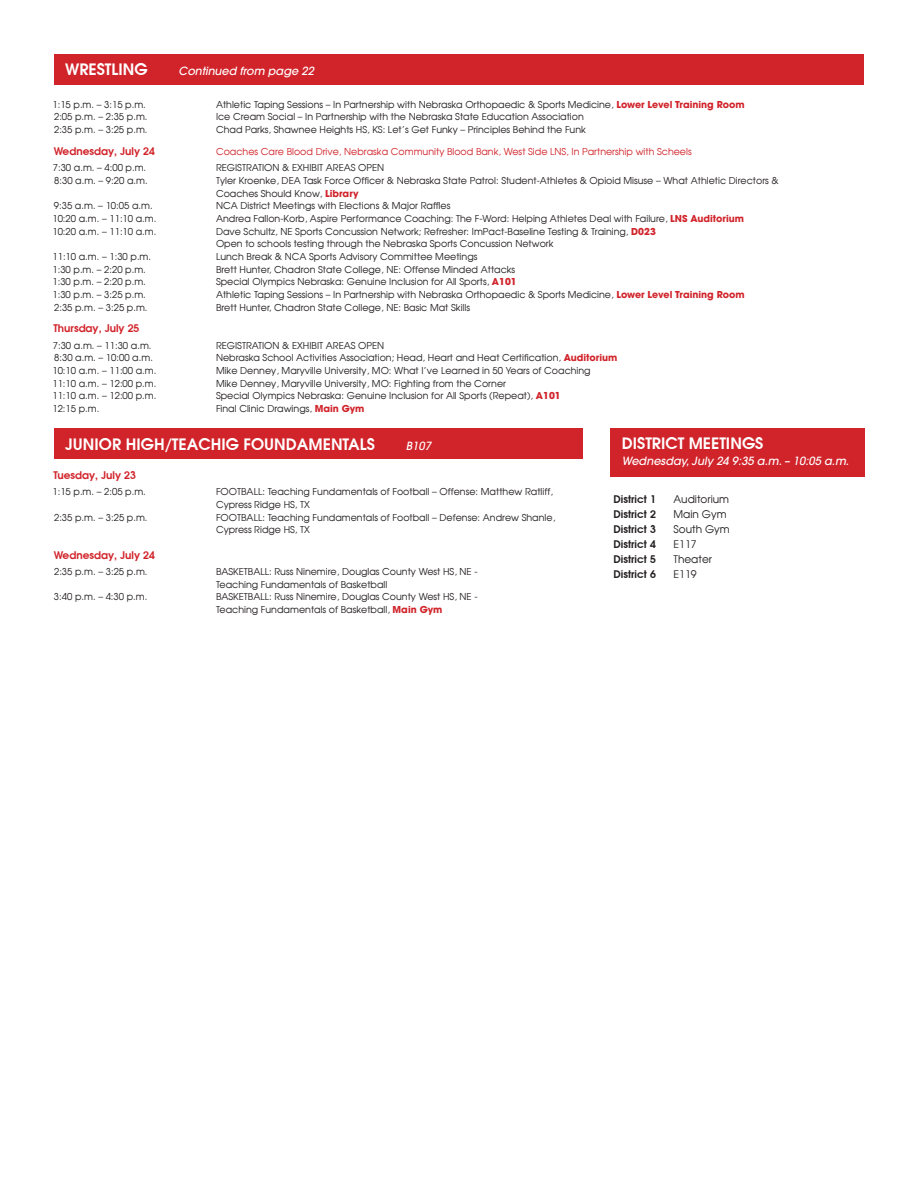
<style>
.page{position:relative;width:918px;height:1188px;background:#fff}
.page>*{position:absolute;margin:0;border:0;box-sizing:border-box;transform-origin:0 0}
.t1{font:600 15.75px "Avant Garde";color:#fff}
.t2{font:italic 500 11.25px "Avant Garde";color:#fff}
.t3{font:600 10.5px "Avant Garde";color:#d1232a}
.t4{font:600 10.5px "Avant Garde";color:#231f20}
.t5{font:10.5px "Avant Garde Gothic";color:#231f20}
.t6{font:9.45px/12.6px "Avant Garde Gothic";color:#231f20}
.t7{font:9.45px "Avant Garde Gothic";color:#d1232a}
.s1{font-family:"Avant Garde";font-weight:700;color:#d1232a}
</style>
<div class="page">
<div style="left:610px;top:428px;width:255px;height:48px;background:#d1232a"></div>
<div style="left:54px;top:428px;width:528px;height:30px;background:#d1232a"></div>
<div style="left:54px;top:54px;width:810px;height:30px;background:#d1232a"></div>
<h1 class="t1" style="left:65px;top:59px;width:84px">WRESTLING</h1>
<p class="t2" style="left:179px;top:64px;width:137px">Continued from page 22</p>
<p class="t6" style="left:52px;top:98px;width:95px">1:15 p.m. – 3:15 p.m.</p>
<p class="t6" style="left:216px;top:98px;width:530px">Athletic Taping Sessions – In Partnership with Nebraska Orthopaedic &amp; Sports Medicine, <span class="s1">Lower Level Training Room</span></p>
<p class="t6" style="left:54px;top:110px;width:95px">2:05 p.m. – 2:35 p.m.</p>
<p class="t6" style="left:216px;top:110px;width:369px">Ice Cream Social – In Partnership with the Nebraska State Education Association</p>
<p class="t6" style="left:54px;top:123px;width:95px">2:35 p.m. – 3:25 p.m.</p>
<p class="t6" style="left:216px;top:123px;width:371px">Chad Parks, Shawnee Heights HS, KS: Let’s Get Funky – Principles Behind the Funk</p>
<p class="t3" style="left:54px;top:144px;width:103px">Wednesday, July 24</p>
<p class="t7" style="left:216px;top:145px;width:477px">Coaches Care Blood Drive, Nebraska Community Blood Bank, West Side LNS, In Partnership with Scheels</p>
<p class="t6" style="left:53px;top:161px;width:95px">7:30 a.m. – 4:00 p.m.</p>
<p class="t6" style="left:216px;top:161px;width:170px">REGISTRATION &amp; EXHIBIT AREAS OPEN</p>
<p class="t6" style="left:54px;top:174px;width:95px">8:30 a.m. – 9:20 a.m.</p>
<p class="t6" style="left:216px;top:174px;width:564px">Tyler Kroenke, DEA Task Force Officer &amp; Nebraska State Patrol: Student-Athletes &amp; Opioid Misuse – What Athletic Directors &amp;<br>Coaches Should Know, <span class="s1">Library</span></p>
<p class="t6" style="left:54px;top:199px;width:100px">9:35 a.m. – 10:05 a.m.</p>
<p class="t6" style="left:216px;top:199px;width:236px">NCA District Meetings with Elections &amp; Major Raffles</p>
<p class="t6" style="left:52px;top:212px;width:106px">10:20 a.m. – 11:10 a.m.</p>
<p class="t6" style="left:216px;top:212px;width:529px">Andrea Fallon-Korb, Aspire Performance Coaching: The F-Word: Helping Athletes Deal with Failure, <span class="s1">LNS Auditorium</span></p>
<p class="t6" style="left:52px;top:225px;width:106px">10:20 a.m. – 11:10 a.m.</p>
<p class="t6" style="left:216px;top:225px;width:441px">Dave Schultz, NE Sports Concussion Network; Refresher: ImPact-Baseline Testing &amp; Training, <span class="s1">D023<br></span>Open to schools testing through the Nebraska Sports Concussion Network</p>
<p class="t6" style="left:52px;top:250px;width:100px">11:10 a.m. – 1:30 p.m.</p>
<p class="t6" style="left:216px;top:250px;width:263px">Lunch Break &amp; NCA Sports Advisory Committee Meetings</p>
<p class="t6" style="left:52px;top:263px;width:95px">1:30 p.m. – 2:20 p.m.</p>
<p class="t6" style="left:216px;top:263px;width:301px">Brett Hunter, Chadron State College, NE: Offense Minded Attacks</p>
<p class="t6" style="left:52px;top:275px;width:95px">1:30 p.m. – 2:20 p.m.</p>
<p class="t6" style="left:216px;top:275px;width:302px">Special Olympics Nebraska: Genuine Inclusion for All Sports, <span class="s1">A101</span></p>
<p class="t6" style="left:52px;top:288px;width:95px">1:30 p.m. – 3:25 p.m.</p>
<p class="t6" style="left:216px;top:288px;width:530px">Athletic Taping Sessions – In Partnership with Nebraska Orthopaedic &amp; Sports Medicine, <span class="s1">Lower Level Training Room</span></p>
<p class="t6" style="left:54px;top:301px;width:95px">2:35 p.m. – 3:25 p.m.</p>
<p class="t6" style="left:216px;top:301px;width:256px">Brett Hunter, Chadron State College, NE: Basic Mat Skills</p>
<p class="t3" style="left:54px;top:321px;width:87px">Thursday, July 25</p>
<p class="t6" style="left:53px;top:339px;width:100px">7:30 a.m. – 11:30 a.m.</p>
<p class="t6" style="left:216px;top:339px;width:170px">REGISTRATION &amp; EXHIBIT AREAS OPEN</p>
<p class="t6" style="left:54px;top:352px;width:100px">8:30 a.m. – 10:00 a.m.</p>
<p class="t6" style="left:216px;top:352px;width:403px">Nebraska School Activities Association; Head, Heart and Heat Certification, <span class="s1">Auditorium</span></p>
<p class="t6" style="left:52px;top:364px;width:106px">10:10 a.m. – 11:00 a.m.</p>
<p class="t6" style="left:216px;top:364px;width:376px">Mike Denney, Maryville University, MO: What I’ve Learned in 50 Years of Coaching</p>
<p class="t6" style="left:52px;top:377px;width:106px">11:10 a.m. – 12:00 p.m.</p>
<p class="t6" style="left:216px;top:377px;width:292px">Mike Denney, Maryville University, MO: Fighting from the Corner</p>
<p class="t6" style="left:52px;top:390px;width:106px">11:10 a.m. – 12:00 p.m.</p>
<p class="t6" style="left:216px;top:390px;width:346px">Special Olympics Nebraska: Genuine Inclusion for All Sports (Repeat), <span class="s1">A101</span></p>
<p class="t6" style="left:52px;top:402px;width:48px">12:15 p.m.</p>
<p class="t6" style="left:216px;top:402px;width:150px">Final Clinic Drawings, <span class="s1">Main Gym</span></p>
<h1 class="t1" style="left:65px;top:434px;width:311px">JUNIOR HIGH/TEACHIG FOUNDAMENTALS</h1>
<p class="t2" style="left:406px;top:439px;width:27px">B107</p>
<p class="t3" style="left:54px;top:468px;width:84px">Tuesday, July 23</p>
<p class="t6" style="left:52px;top:485px;width:95px">1:15 p.m. – 2:05 p.m.</p>
<p class="t6" style="left:216px;top:485px;width:339px">FOOTBALL: Teaching Fundamentals of Football – Offense: Matthew Ratliff,<br>Cypress Ridge HS, TX</p>
<p class="t6" style="left:54px;top:511px;width:95px">2:35 p.m. – 3:25 p.m.</p>
<p class="t6" style="left:216px;top:511px;width:341px">FOOTBALL: Teaching Fundamentals of Football – Defense: Andrew Shanle,<br>Cypress Ridge HS, TX</p>
<p class="t3" style="left:54px;top:548px;width:103px">Wednesday, July 24</p>
<p class="t6" style="left:54px;top:565px;width:95px">2:35 p.m. – 3:25 p.m.</p>
<p class="t6" style="left:216px;top:565px;width:263px">BASKETBALL: Russ Ninemire, Douglas County West HS, NE -<br>Teaching Fundamentals of Basketball</p>
<p class="t6" style="left:54px;top:591px;width:95px">3:40 p.m. – 4:30 p.m.</p>
<p class="t6" style="left:216px;top:590px;width:263px">BASKETBALL: Russ Ninemire, Douglas County West HS, NE -<br>Teaching Fundamentals of Basketball, <span class="s1">Main Gym</span></p>
<h1 class="t1" style="left:622px;top:433px;width:143px">DISTRICT MEETINGS</h1>
<p class="t2" style="left:622px;top:454px;width:229px">Wednesday, July 24 9:35 a.m. – 10:05 a.m.</p>
<p class="t4" style="left:614px;top:492px;width:44px">District 1</p>
<p class="t5" style="left:674px;top:493px;width:57px">Auditorium</p>
<p class="t4" style="left:614px;top:507px;width:44px">District 2</p>
<p class="t5" style="left:674px;top:508px;width:55px">Main Gym</p>
<p class="t4" style="left:614px;top:522px;width:44px">District 3</p>
<p class="t5" style="left:674px;top:523px;width:58px">South Gym</p>
<p class="t4" style="left:614px;top:537px;width:44px">District 4</p>
<p class="t5" style="left:674px;top:538px;width:25px">E117</p>
<p class="t4" style="left:614px;top:552px;width:44px">District 5</p>
<p class="t5" style="left:674px;top:553px;width:40px">Theater</p>
<p class="t4" style="left:614px;top:567px;width:44px">District 6</p>
<p class="t5" style="left:674px;top:568px;width:25px">E119</p>
</div>
